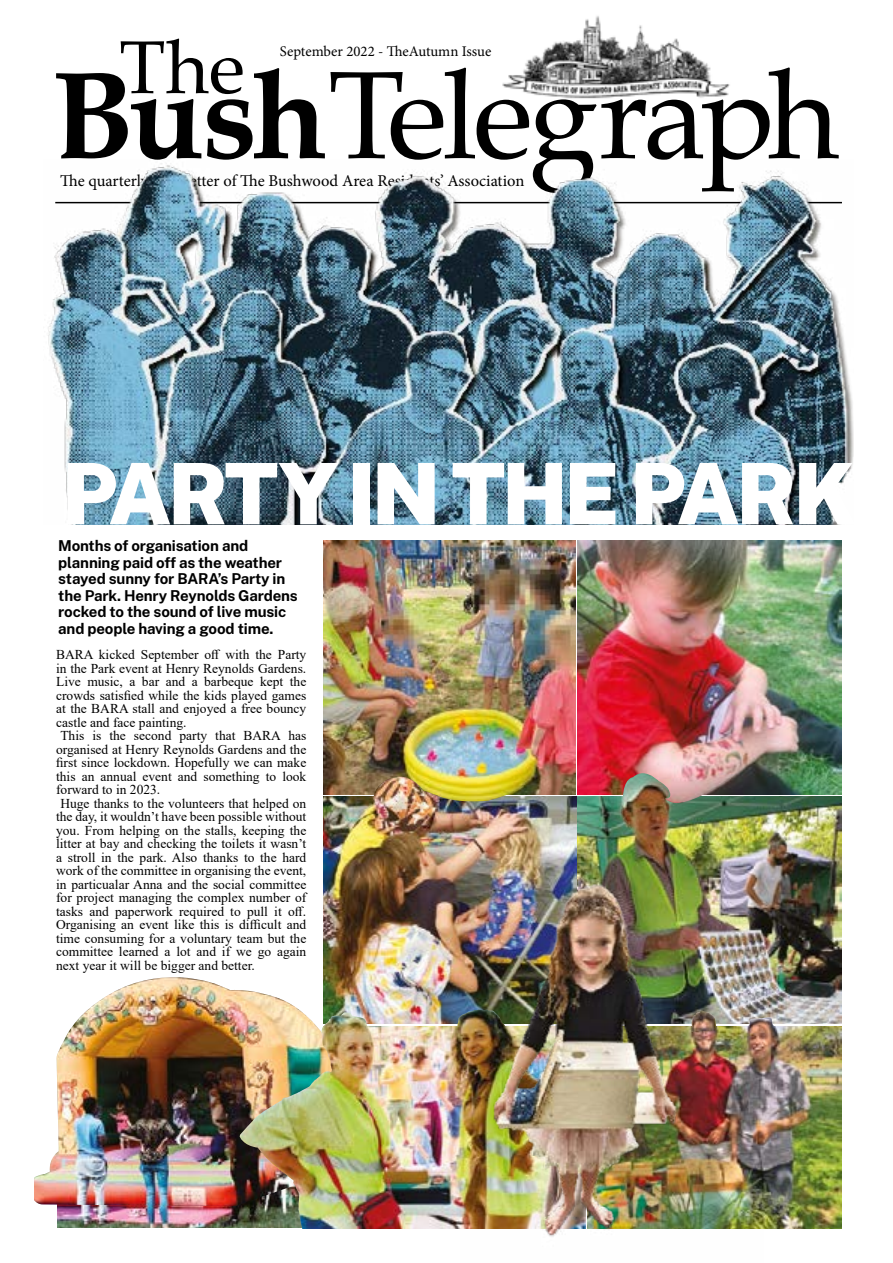
<style>
.page{position:relative;width:893px;height:1263px;background:#fff}
.page>*{position:absolute;margin:0;border:0;box-sizing:border-box;transform-origin:0 0}
.t1{font:124.35px "Book Antiqua";letter-spacing:-.04em;color:#000}
.t2{font:900 84.9px "Public Sans";letter-spacing:-.04em;color:#fff}
.t3{font:74.85px "Book Antiqua";color:#000}
.t4{font:16.5px "Minion Pro";color:#000}
.t5{font:700 15px/16.5px "Public Sans";letter-spacing:-.01em;color:#000}
.t6{font:14.85px "Minion Pro";color:#000}
.t7{font:13.5px "Times New Roman";color:#000}
.s1{font-weight:700}
</style>
<div class="page">
<img style="left:502px;top:16px;width:228px;height:83px">
<img style="left:763px;top:1026px;width:79px;height:203px">
<img style="left:48px;top:163px;width:806px;height:361px">
<img style="left:578px;top:797px;width:264px;height:227px">
<img style="left:323px;top:796px;width:253px;height:213px">
<img style="left:578px;top:540px;width:264px;height:254px">
<img style="left:323px;top:1060px;width:138px;height:169px">
<img style="left:323px;top:540px;width:253px;height:254px">
<img style="left:461px;top:877px;width:302px;height:360px">
<img style="left:57px;top:1206px;width:253px;height:21px">
<img style="left:34px;top:977px;width:315px;height:229px">
<img style="left:411px;top:767px;width:116px;height:39px">
<img style="left:675px;top:774px;width:61px;height:34px">
<img style="left:619px;top:773px;width:56px;height:62px">
<img style="left:362px;top:776px;width:77px;height:40px">
<img style="left:691px;top:1010px;width:85px;height:23px">
<img style="left:320px;top:1009px;width:191px;height:51px">
<h3 class="t3" style="left:119px;top:16px;width:127px">The</h3>
<p class="t6" style="left:280px;top:41px;width:213px">September 2022 - TheAutumn Issue</p>
<h1 class="t1" style="left:52px;top:29px;width:789px"><span class="s1">Bush</span>Telegraph</h1>
<p class="t4" style="left:60px;top:169px;width:466px">The quarterly newsletter of The Bushwood Area Residents’ Association</p>
<h2 class="t2" style="left:62px;top:428px;width:796px">PARTY IN THE PARK</h2>
<p class="t5" style="left:58px;top:536px;width:241px">Months of organisation and planning paid off as the weather stayed sunny for BARA’s Party in the Park. Henry Reynolds Gardens rocked to the sound of live music and people having a good time.</p>
<p class="t7" style="left:56px;top:645px;width:252px">BARA kicked September off with the Party</p>
<p class="t7" style="left:56px;top:659px;width:252px">in the Park event at Henry Reynolds Gardens.</p>
<p class="t7" style="left:56px;top:672px;width:252px">Live music, a bar and a barbeque kept the</p>
<p class="t7" style="left:56px;top:686px;width:252px">crowds satisfied while the kids played games</p>
<p class="t7" style="left:56px;top:699px;width:252px">at the BARA stall and enjoyed a free bouncy</p>
<p class="t7" style="left:56px;top:713px;width:132px">castle and face painting.</p>
<p class="t7" style="left:60px;top:726px;width:247px">This is the second party that BARA has</p>
<p class="t7" style="left:56px;top:740px;width:252px">organised at Henry Reynolds Gardens and the</p>
<p class="t7" style="left:56px;top:753px;width:252px">first since lockdown. Hopefully we can make</p>
<p class="t7" style="left:56px;top:767px;width:252px">this an annual event and something to look</p>
<p class="t7" style="left:56px;top:780px;width:106px">forward to in 2023.</p>
<p class="t7" style="left:60px;top:794px;width:247px">Huge thanks to the volunteers that helped on</p>
<p class="t7" style="left:56px;top:807px;width:252px">the day, it wouldn’t have been possible without</p>
<p class="t7" style="left:56px;top:821px;width:252px">you. From helping on the stalls, keeping the</p>
<p class="t7" style="left:56px;top:834px;width:252px">litter at bay and checking the toilets it wasn’t</p>
<p class="t7" style="left:56px;top:848px;width:252px">a stroll in the park. Also thanks to the hard</p>
<p class="t7" style="left:56px;top:861px;width:252px">work of the committee in organising the event,</p>
<p class="t7" style="left:56px;top:875px;width:252px">in particualar Anna and the social committee</p>
<p class="t7" style="left:56px;top:888px;width:252px">for project managing the complex number of</p>
<p class="t7" style="left:56px;top:902px;width:252px">tasks and paperwork required to pull it off.</p>
<p class="t7" style="left:56px;top:915px;width:252px">Organising an event like this is difficult and</p>
<p class="t7" style="left:56px;top:929px;width:252px">time consuming for a voluntary team but the</p>
<p class="t7" style="left:56px;top:942px;width:252px">committee learned a lot and if we go again</p>
<p class="t7" style="left:56px;top:956px;width:200px">next year it will be bigger and better.</p>
</div>
